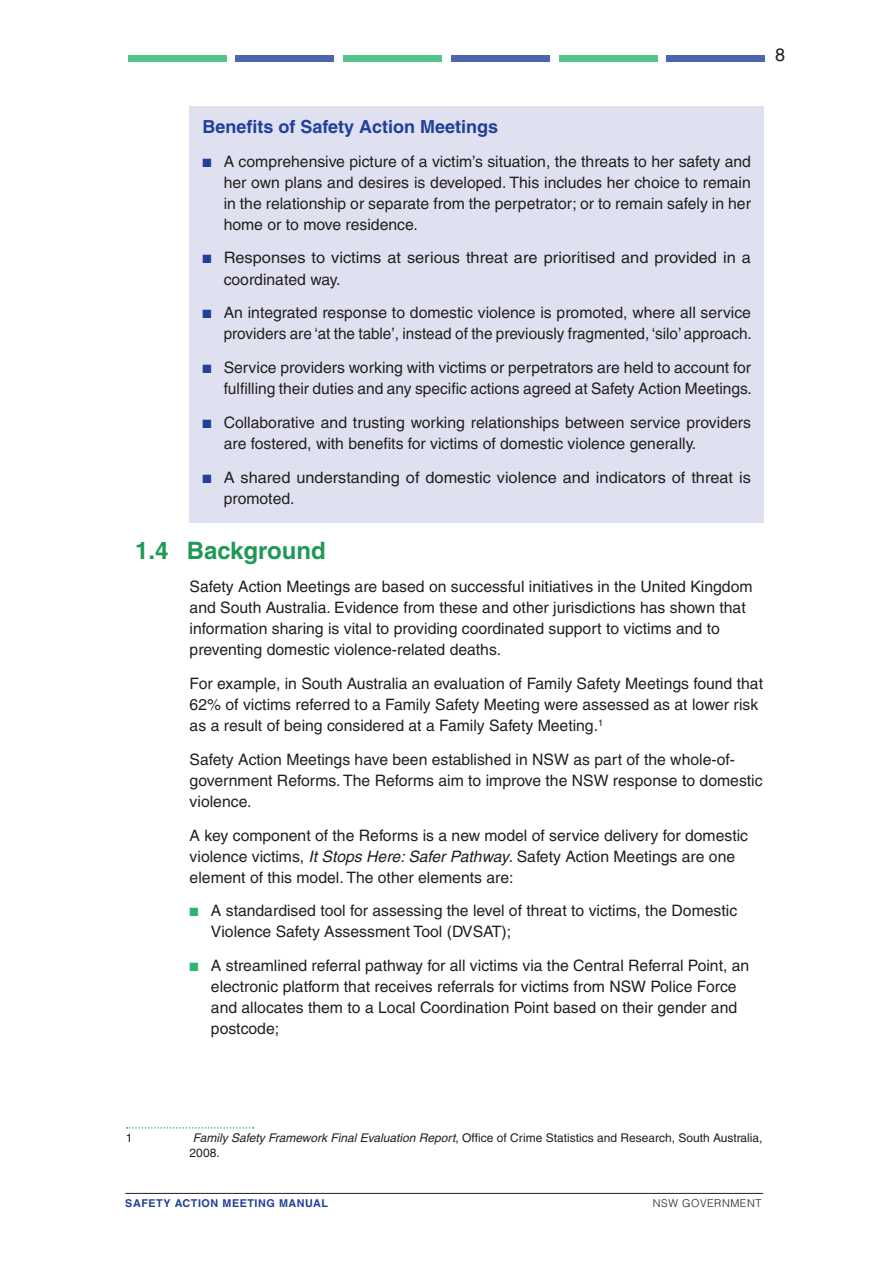
<style>
.page{position:relative;width:893px;height:1263px;background:#fff}
.page>*{position:absolute;margin:0;border:0;box-sizing:border-box;transform-origin:0 0}
.t1{font:700 24px "Helvetica LT";color:#209856}
.boxed_heading{font:700 18px "Helvetica LT";color:#223f99}
.t2{font:18px "Helvetica LT";color:#231f20}
.text{font:15.75px/21px "Helvetica LT";color:#231f20}
.text-2{font:15.75px/21px "Helvetica LT";color:#231f20;scale:1.04 1}
.Footnote_text{font:12px/14.4px "Helvetica LT";color:#231f20}
.t3{font:700 10.8px "Helvetica LT";letter-spacing:.05em;color:#223f99}
.t4{font:300 10.8px "Helvetica LT";letter-spacing:.05em;color:#231f20}
.s1{color:#223f99}
.s2{font-style:italic}
.s3{color:#2bb572}
</style>
<div class="page">
<div style="left:128px;top:55px;width:98px;height:6px;background:#55c38e"></div>
<div style="left:235px;top:55px;width:99px;height:6px;background:#4e65ad"></div>
<div style="left:343px;top:55px;width:99px;height:6px;background:#55c38e"></div>
<div style="left:451px;top:55px;width:99px;height:6px;background:#4e65ad"></div>
<div style="left:559px;top:55px;width:99px;height:6px;background:#55c38e"></div>
<div style="left:666px;top:55px;width:99px;height:6px;background:#4e65ad"></div>
<hr style="left:125px;top:1193px;width:638px;height:1px;background:#231f20">
<div style="left:190px;top:106px;width:574px;height:417px;background:#e0e1f0"></div>
<svg style="left:127px;top:1127px;width:127px;height:1px"></svg>
<p class="t2" style="left:775px;top:44px;width:12px">8</p>
<p class="boxed_heading" style="left:202px;top:116px;width:297px">Benefits of Safety Action Meetings</p>
<p class="text" style="left:224px;top:151px;width:529px;text-align:justify;text-indent:-21px"><span class="s1">■</span> A comprehensive picture of a victim’s situation, the threats to her safety and her own plans and desires is developed. This includes her choice to remain in the relationship or separate from the perpetrator; or to remain safely in her home or to move residence.</p>
<p class="text-2" style="left:224px;top:247px;width:508px;text-indent:-21px"><span class="s1">■</span> Responses to victims at serious threat are prioritised and provided in a coordinated way.</p>
<p class="text" style="left:202px;top:302px;width:551px;text-align:right"><span class="s1">■</span> An integrated response to domestic violence is promoted, where all service providers are ‘at the table’, instead of the previously fragmented, ‘silo’ approach.</p>
<p class="text" style="left:202px;top:357px;width:551px;text-align:right"><span class="s1">■</span> Service providers working with victims or perpetrators are held to account for fulfilling their duties and any specific actions agreed at Safety Action Meetings.</p>
<p class="text" style="left:224px;top:412px;width:529px;text-indent:-21px"><span class="s1">■</span> Collaborative and trusting working relationships between service providers are fostered, with benefits for victims of domestic violence generally.</p>
<p class="text-2" style="left:224px;top:466px;width:508px;text-indent:-21px"><span class="s1">■</span> A shared understanding of domestic violence and indicators of threat is promoted.</p>
<p class="t1" style="left:135px;top:535px;width:192px">1.4 Background</p>
<p class="text" style="left:190px;top:576px;width:564px">Safety Action Meetings are based on successful initiatives in the United Kingdom and South Australia. Evidence from these and other jurisdictions has shown that information sharing is vital to providing coordinated support to victims and to preventing domestic violence-related deaths.</p>
<p class="text" style="left:190px;top:673px;width:575px">For example, in South Australia an evaluation of Family Safety Meetings found that<br>62% of victims referred to a Family Safety Meeting were assessed as at lower risk as a result of being considered at a Family Safety Meeting.<sup>1</sup></p>
<p class="text" style="left:190px;top:749px;width:574px">Safety Action Meetings have been established in NSW as part of the whole-of&shy;government Reforms. The Reforms aim to improve the NSW response to domestic violence.</p>
<p class="text" style="left:190px;top:825px;width:560px">A key component of the Reforms is a new model of service delivery for domestic violence victims, <span class="s2">It Stops Here: Safer Pathway</span>. Safety Action Meetings are one element of this model. The other elements are:</p>
<p class="text" style="left:211px;top:900px;width:528px;text-indent:-21px"><span class="s3">■</span> A standardised tool for assessing the level of threat to victims, the Domestic<br>Violence Safety Assessment Tool (DVSAT);</p>
<p class="text" style="left:211px;top:955px;width:540px;text-indent:-21px"><span class="s3">■</span> A streamlined referral pathway for all victims via the Central Referral Point, an electronic platform that receives referrals for victims from NSW Police Force and allocates them to a Local Coordination Point based on their gender and postcode;</p>
<p class="Footnote_text" style="left:126px;top:1131px;width:8px">1</p>
<p class="Footnote_text" style="left:190px;top:1131px;width:574px"><span class="s2">Family Safety Framework Final Evaluation Report</span>, Office of Crime Statistics and Research, South Australia,<br>2008.</p>
<p class="t3" style="left:125px;top:1197px;width:204px">SAFETY ACTION MEETING MANUAL</p>
<p class="t4" style="left:653px;top:1197px;width:110px">NSW GOVERNMENT</p>
</div>
